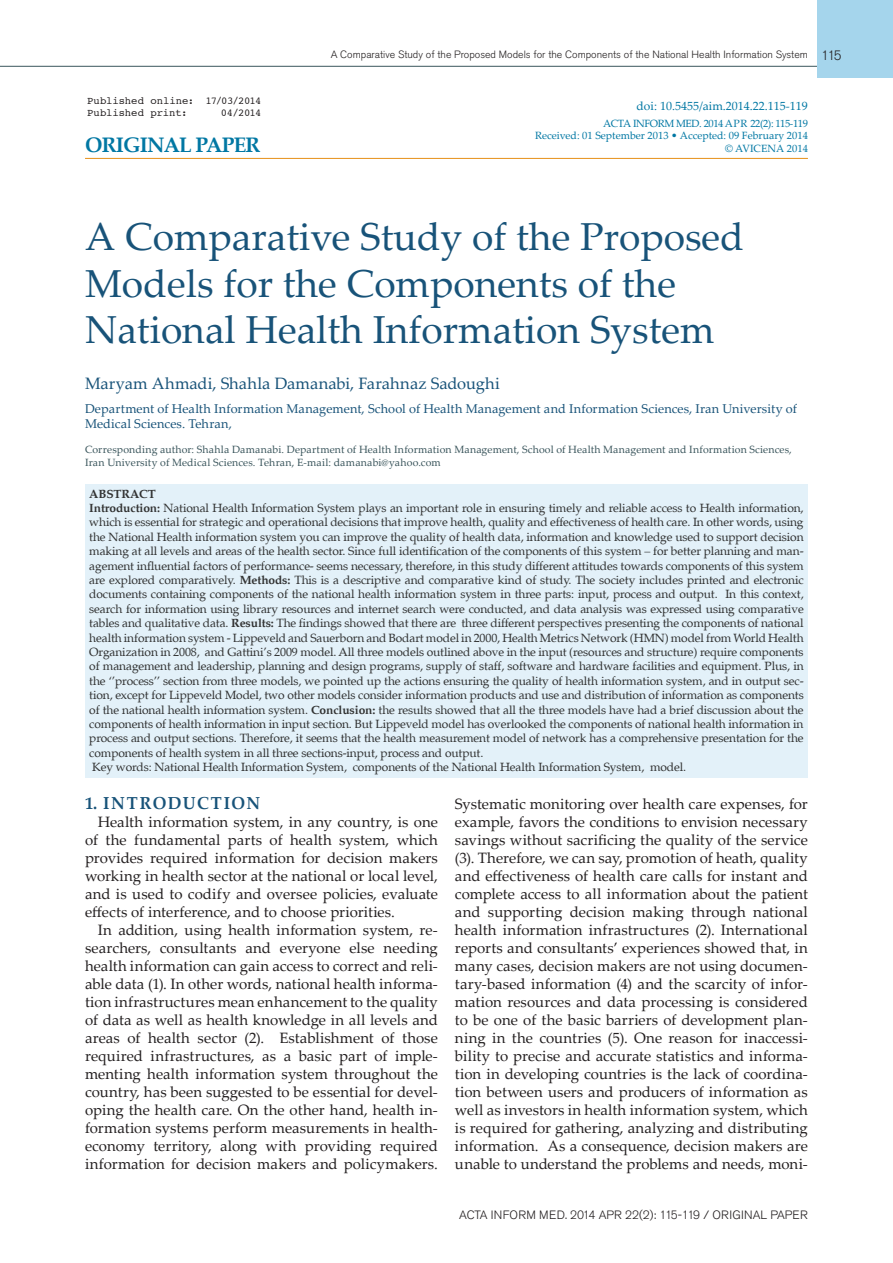
<style>
.page{position:relative;width:893px;height:1263px;background:#fff}
.page>*{position:absolute;margin:0;border:0;box-sizing:border-box;transform-origin:0 0}
.t1{font:39px/46.8px "Palatino Linotype";color:#185379}
.t2{font:700 21px "Palatino Linotype";letter-spacing:-.04em;color:#0077a3}
.t3{font:700 17.4px "Palatino Linotype";letter-spacing:.08em;color:#185379;scale:.95 1}
.t4{font:16.5px "Palatino Linotype";letter-spacing:.005em;color:#185379}
.t5{font:15px/18px "Palatino Linotype";color:#231f20;text-align:justify}
.t6{font:700 13.5px "Akzidenz Grotesk BQ";color:#231f20}
.t7{font:12.75px/15.3px "Palatino Linotype";letter-spacing:.01em;color:#185379}
.t8{font:12px/14.4px "Palatino LT";letter-spacing:-.01em;color:#313232}
.t9{font:500 12px "Akzidenz Grotesk BQ";color:#231f20}
.t10{font:12px "Palatino Linotype";color:#0077a3}
.t11{font:10.5px/12.6px "Palatino Linotype";letter-spacing:.015em;color:#3a555c}
.t12{font:10.5px/12.6px "Palatino Linotype";color:#0077a3;text-align:right}
.t13{font:500 10.5px "Akzidenz Grotesk BQ";color:#231f20}
.t14{font:10.5px/12.3px "Courier 10 Pitch BT";letter-spacing:-.01em;color:#231f20}
.s1{font-weight:700}
</style>
<div class="page">
<hr style="left:0;top:66px;width:893px;height:1px;background:#3a555c">
<div style="left:817px;top:0;width:76px;height:78px;background:#a5d5ec"></div>
<div style="left:85px;top:484px;width:723px;height:294px;background:#e3f1f9"></div>
<hr style="left:85px;top:158px;width:723px;height:1px;background:#e68f18">
<p class="t13" style="left:331px;top:49px;width:479px">A Comparative Study of the Proposed Models for the Components of the National Health Information System</p>
<p class="t14" style="left:87px;top:95px;width:176px">Published online: 17/03/2014<br>Published print:</p>
<p class="t10" style="left:637px;top:97px;width:173px">doi: 10.5455/aim.2014.22.115-119</p>
<p class="t12" style="left:535px;top:117px;width:274px">ACTA INFORM MED. 2014 APR 22(2): 115-119<br>Received: 01 September 2013 • Accepted: 09 February 2014</p>
<p class="t14" style="left:221px;top:107px;width:42px">04/2014</p>
<h2 class="t2" style="left:85px;top:130px;width:177px">ORIGINAL PAPER</h2>
<p class="t12" style="left:725px;top:142px;width:84px">© AVICENA 2014</p>
<p class="t6" style="left:821px;top:48px;width:22px">115</p>
<h1 class="t1" style="left:85px;top:212px;width:661px">A Comparative Study of the Proposed<br>Models for the Components of the<br>National Health Information System</h1>
<h3 class="t4" style="left:85px;top:371px;width:416px">Maryam Ahmadi, Shahla Damanabi, Farahnaz Sadoughi</h3>
<p class="t7" style="left:85px;top:400px;width:714px">Department of Health Information Management, School of Health Management and Information Sciences, Iran University of<br>Medical Sciences. Tehran,</p>
<p class="t11" style="left:85px;top:443px;width:708px">Corresponding author: Shahla Damanabi. Department of Health Information Management, School of Health Management and Information Sciences,<br>Iran University of Medical Sciences. Tehran, E-mail: damanabi@yahoo.com</p>
<p class="t8" style="left:89px;top:486px;width:716px"><span class="s1">ABSTRACT<br>Introduction:</span> National Health Information System plays an important role in ensuring timely and reliable access to Health information, which is essential for strategic and operational decisions that improve health, quality and effectiveness of health care. In other words, using the National Health information system you can improve the quality of health data, information and knowledge used to support decision making at all levels and areas of the health sector. Since full identification of the components of this system – for better planning and man&shy;agement influential factors of performance- seems necessary, therefore, in this study different attitudes towards components of this system are explored comparatively. <span class="s1">Methods:</span> This is a descriptive and comparative kind of study. The society includes printed and electronic documents containing components of the national health information system in three parts: input, process and output. In this context, search for information using library resources and internet search were conducted, and data analysis was expressed using comparative tables and qualitative data. <span class="s1">Results:</span> The findings showed that there are three different perspectives presenting the components of national health information system - Lippeveld and Sauerborn and Bodart model in 2000, Health Metrics Network (HMN) model from World Health Organization in 2008, and Gattini’s 2009 model. All three models outlined above in the input (resources and structure) require components of management and leadership, planning and design programs, supply of staff, software and hardware facilities and equipment. Plus, in the ‘’process’’ section from three models, we pointed up the actions ensuring the quality of health information system, and in output sec&shy;tion, except for Lippeveld Model, two other models consider information products and use and distribution of information as components of the national health information system. <span class="s1">Conclusion:</span> the results showed that all the three models have had a brief discussion about the components of health information in input section. But Lippeveld model has overlooked the components of national health information in process and output sections. Therefore, it seems that the health measurement model of network has a comprehensive presentation for the components of health system in all three sections-input, process and output.<br>Key words: National Health Information System, components of the National Health Information System, model.</p>
<h3 class="t3" style="left:85px;top:791px;width:186px">1. INTRODUCTION</h3>
<p class="t5" style="left:85px;top:813px;width:354px;text-indent:13px">Health information system, in any country, is one of the fundamental parts of health system, which provides required information for decision makers working in health sector at the national or local level, and is used to codify and oversee policies, evaluate effects of interference, and to choose priorities.</p>
<p class="t5" style="left:85px;top:921px;width:354px;text-indent:13px">In addition, using health information system, re&shy;searchers, consultants and everyone else needing health information can gain access to correct and reli&shy;able data (1). In other words, national health informa&shy;tion infrastructures mean enhancement to the quality of data as well as health knowledge in all levels and areas of health sector (2). Establishment of those required infrastructures, as a basic part of imple&shy;menting health information system throughout the country, has been suggested to be essential for devel&shy;oping the health care. On the other hand, health in&shy;formation systems perform measurements in health&shy;economy territory, along with providing required information for decision makers and policymakers.</p>
<p class="t5" style="left:455px;top:795px;width:354px">Systematic monitoring over health care expenses, for example, favors the conditions to envision necessary savings without sacrificing the quality of the service (3). Therefore, we can say, promotion of heath, quality and effectiveness of health care calls for instant and complete access to all information about the patient and supporting decision making through national health information infrastructures (2). International reports and consultants’ experiences showed that, in many cases, decision makers are not using documen&shy;tary-based information (4) and the scarcity of infor&shy;mation resources and data processing is considered to be one of the basic barriers of development plan&shy;ning in the countries (5). One reason for inaccessi&shy;bility to precise and accurate statistics and informa&shy;tion in developing countries is the lack of coordina&shy;tion between users and producers of information as well as investors in health information system, which is required for gathering, analyzing and distributing information. As a consequence, decision makers are unable to understand the problems and needs, moni-</p>
<p class="t9" style="left:459px;top:1208px;width:350px">ACTA INFORM MED. 2014 APR 22(2): 115-119 / ORIGINAL PAPER</p>
</div>
